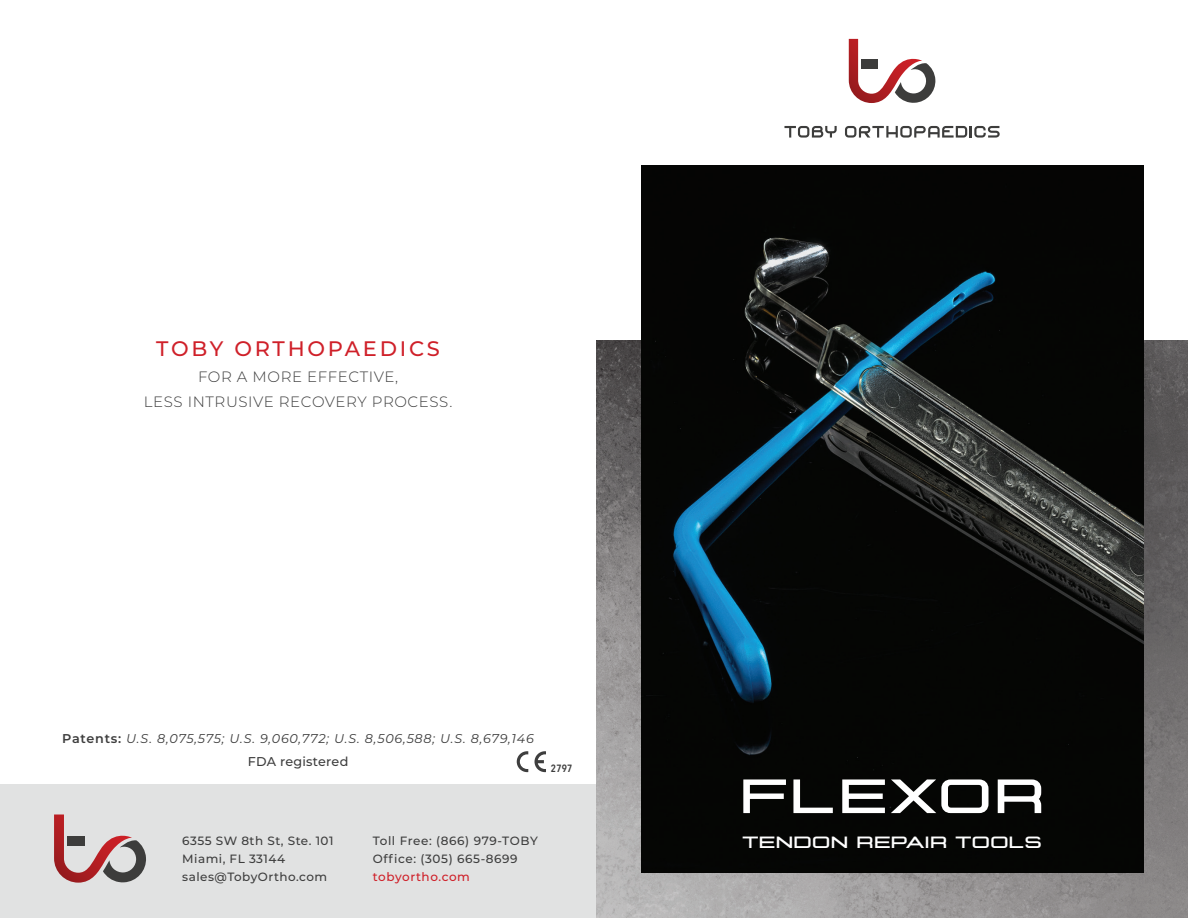
<style>
.page{position:relative;width:1188px;height:918px;background:#fff}
.page>*{position:absolute;margin:0;border:0;box-sizing:border-box;transform-origin:0 0}
.t1{font:expanded 51px "Konexy";letter-spacing:.09em;color:#fff}
.t2{font:500 21px "Montserrat";letter-spacing:.13em;color:#cf2029}
.t3{font:expanded 17.4px "Konexy";letter-spacing:.06em;color:#fff}
.t4{font:300 15px/25.5px "Montserrat";letter-spacing:.04em;color:#3d3d3d;text-align:center}
.t5{font:italic 12.75px "Montserrat";letter-spacing:.06em;color:#3d3d3d}
.t6{font:500 12.75px "Montserrat";letter-spacing:.02em;color:#3d3d3d}
.t7{font:500 12px/18px "Montserrat";letter-spacing:.04em;color:#3d3d3d}
.t8{font:500 12px "Montserrat";letter-spacing:.05em;color:#cf2029}
.t9{font:600 10.5px "Avenir Next Condensed";color:#3d3d3d}
.s1{font-weight:600;font-style:normal}
</style>
<div class="page">
<svg style="left:596px;top:340px;width:592px;height:578px;background:#898787"></svg>
<img style="left:641px;top:165px;width:502px;height:708px">
<div style="left:0;top:784px;width:596px;height:134px;background:#e1e2e2"></div>
<svg style="left:784px;top:126px;width:53px;height:12px"></svg>
<svg style="left:845px;top:126px;width:155px;height:12px"></svg>
<svg style="left:849px;top:39px;width:87px;height:64px"></svg>
<svg style="left:54px;top:815px;width:92px;height:68px"></svg>
<svg style="left:535px;top:751px;width:11px;height:21px"></svg>
<svg style="left:517px;top:751px;width:11px;height:21px"></svg>
<h2 class="t2" style="left:156px;top:334px;width:285px">TOBY ORTHOPAEDICS</h2>
<p class="t4" style="left:144px;top:363px;width:310px">FOR A MORE EFFECTIVE,<br>LESS INTRUSIVE RECOVERY PROCESS.</p>
<p class="t5" style="left:62px;top:730px;width:473px"><span class="s1">Patents:</span> U.S. 8,075,575; U.S. 9,060,772; U.S. 8,506,588; U.S. 8,679,146</p>
<p class="t6" style="left:248px;top:753px;width:102px">FDA registered</p>
<p class="t9" style="left:551px;top:759px;width:23px">2797</p>
<p class="t7" style="left:182px;top:832px;width:153px">6355 SW 8th St, Ste. 101<br>Miami, FL 33144 sales@TobyOrtho.com</p>
<p class="t7" style="left:373px;top:832px;width:166px">Toll Free: (866) 979-TOBY<br>Office: (305) 665-8699</p>
<p class="t8" style="left:373px;top:869px;width:99px">tobyortho.com</p>
<h1 class="t1" style="left:741px;top:765px;width:304px">FLEXOR</h1>
<h3 class="t3" style="left:743px;top:831px;width:300px">TENDON REPAIR TOOLS</h3>
</div>
